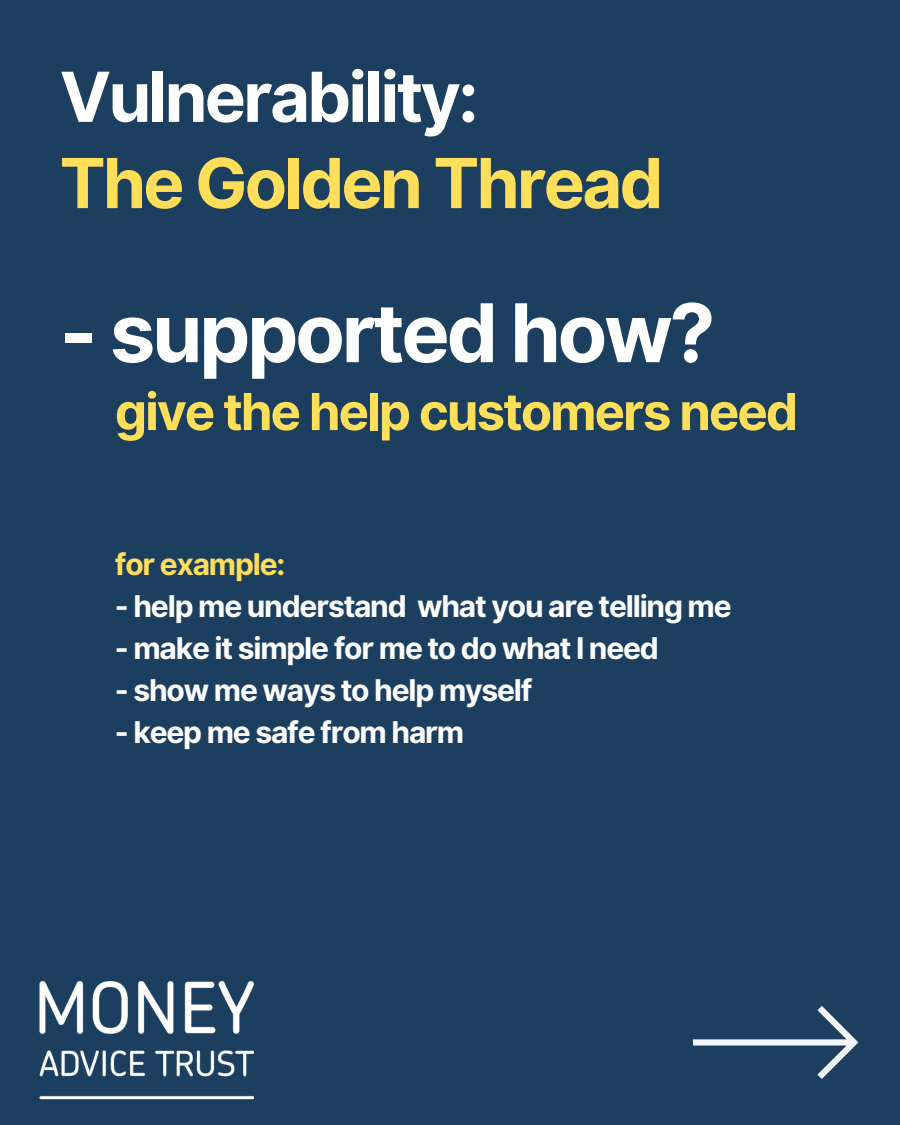
<style>
.page{position:relative;width:900px;height:1125px;background:#1c3f60}
.page>*{position:absolute;margin:0;border:0;box-sizing:border-box;transform-origin:0 0}
.t1{font:700 81px "Inter";letter-spacing:-.04em;color:#fefefe}
.t2{font:700 69px/86.2px "Inter";letter-spacing:-.04em;color:#ffde59}
.t3{font:700 51px "Inter";letter-spacing:-.04em;color:#ffde59}
.t4{font:700 30px "Inter";letter-spacing:-.04em;color:#fefefe}
.t5{font:700 30px "Inter";letter-spacing:-.04em;color:#ffde59}
.s1{color:#fefefe}
</style>
<div class="page">
<svg style="left:693px;top:1006px;width:165px;height:73px"></svg>
<img style="left:39px;top:981px;width:215px;height:119px">
<p class="t2" style="left:60px;top:54px;width:605px"><span class="s1">Vulnerability:<br></span>The Golden Thread</p>
<h2 class="t1" style="left:60px;top:284px;width:657px">- supported how?</h2>
<p class="t3" style="left:115px;top:381px;width:685px">give the help customers need</p>
<h1 class="t5" style="left:115px;top:546px;width:172px">for example:</h1>
<h3 class="t4" style="left:115px;top:588px;width:618px">- help me understand what you are telling me</h3>
<p class="t4" style="left:115px;top:630px;width:546px">- make it simple for me to do what I need</p>
<p class="t4" style="left:115px;top:672px;width:419px">- show me ways to help myself</p>
<p class="t4" style="left:115px;top:714px;width:351px">- keep me safe from harm</p>
</div>
